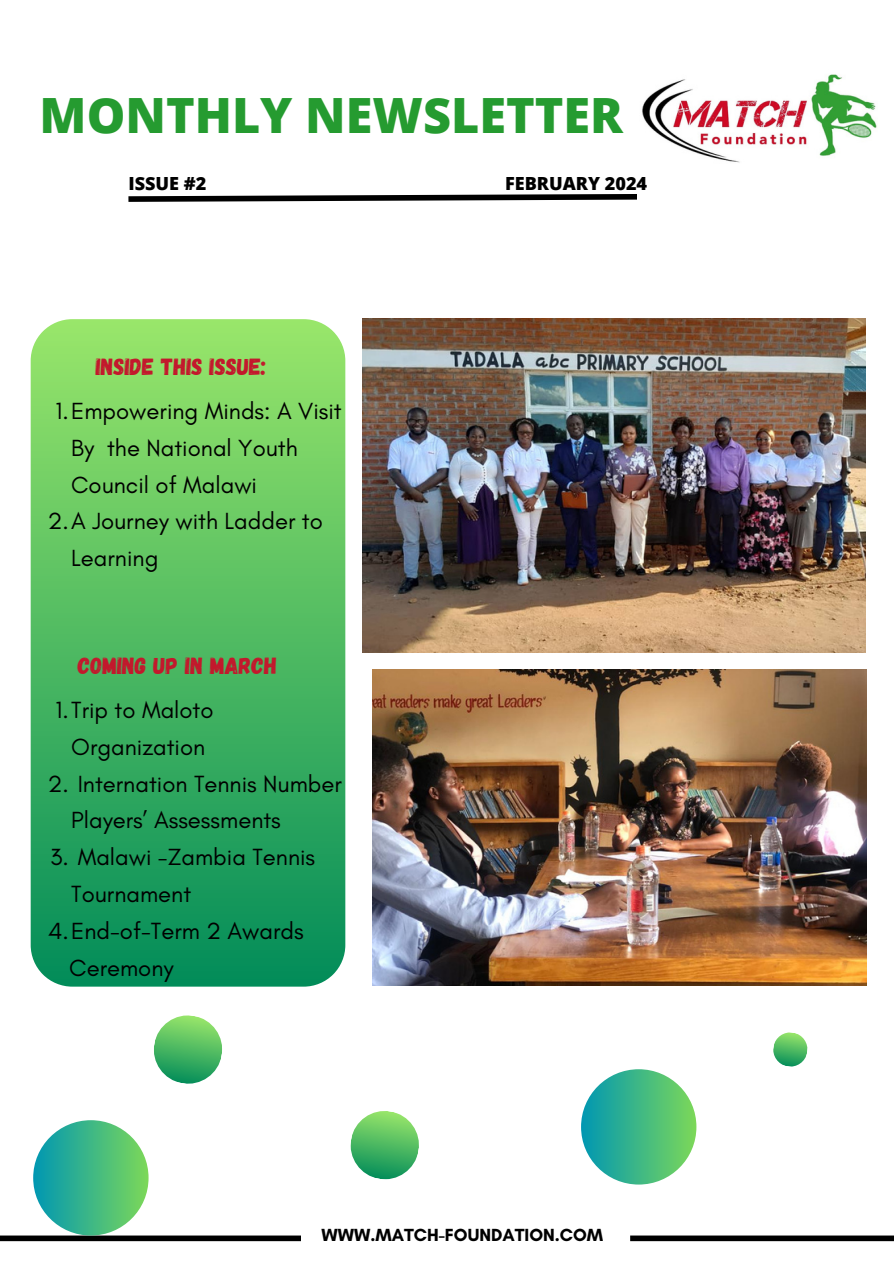
<style>
.page{position:relative;width:894px;height:1264px;background:#fff}
.page>*{position:absolute;margin:0;border:0;box-sizing:border-box;transform-origin:0 0}
.t1{font:800 48.6px "Open Sans";color:#259b30}
.t2{font:23.85px/36.8px "Glacial Indifference";color:#000}
.t3{font:23.25px "Gagalin";color:#c3182c}
.t4{font:800 18px "Open Sans";color:#000}
.t5{font:700 17.85px "Glacial Indifference";color:#000}
</style>
<div class="page">
<svg style="left:154px;top:1015px;width:68px;height:69px"></svg>
<svg style="left:128px;top:194px;width:509px;height:8px"></svg>
<img style="left:642px;top:74px;width:235px;height:89px">
<img style="left:362px;top:318px;width:503px;height:334px">
<img style="left:373px;top:669px;width:492px;height:316px">
<div style="left:0;top:1235px;width:301px;height:6px;background:#000"></div>
<div style="left:630px;top:1235px;width:263px;height:6px;background:#000"></div>
<svg style="left:31px;top:319px;width:314px;height:667px;background:#4eb962"></svg>
<div style="left:581px;top:1069px;width:115px;height:115px;background:linear-gradient(to right,#0197b3,#7bd859);border-radius:50%"></div>
<div style="left:33px;top:1120px;width:115px;height:115px;background:linear-gradient(to right,#0298b3,#7bd758);border-radius:50%"></div>
<svg style="left:350px;top:1111px;width:69px;height:69px"></svg>
<svg style="left:773px;top:1032px;width:35px;height:35px"></svg>
<h3 class="t1" style="left:40px;top:81px;width:585px">MONTHLY NEWSLETTER</h3>
<p class="t4" style="left:128px;top:170px;width:79px">ISSUE #2</p>
<p class="t4" style="left:505px;top:170px;width:143px">FEBRUARY 2024</p>
<h2 class="t3" style="left:96px;top:351px;width:172px">INSIDE THIS ISSUE:</h2>
<p class="t2" style="left:71px;top:392px;width:272px;text-indent:-16px">1.Empowering Minds: A Visit<br>By the National Youth<br>Council of Malawi</p>
<p class="t2" style="left:71px;top:502px;width:253px;text-indent:-23px">2.A Journey with Ladder to<br>Learning</p>
<p class="t3" style="left:78px;top:650px;width:201px">COMING UP IN MARCH</p>
<p class="t2" style="left:56px;top:691px;width:159px;text-align:center">1.Trip to Maloto<br>Organization</p>
<h3 class="t2" style="left:71px;top:765px;width:272px;text-indent:-23px">2. Internation Tennis Number<br>Players’ Assessments</h3>
<p class="t2" style="left:71px;top:838px;width:245px;text-indent:-21px">3. Malawi -Zambia Tennis<br>Tournament</p>
<p class="t2" style="left:48px;top:912px;width:257px">4.End-of-Term 2 Awards</p>
<p class="t2" style="left:69px;top:949px;width:106px">Ceremony</p>
<p class="t5" style="left:321px;top:1224px;width:283px">WWW.MATCH-FOUNDATION.COM</p>
</div>
